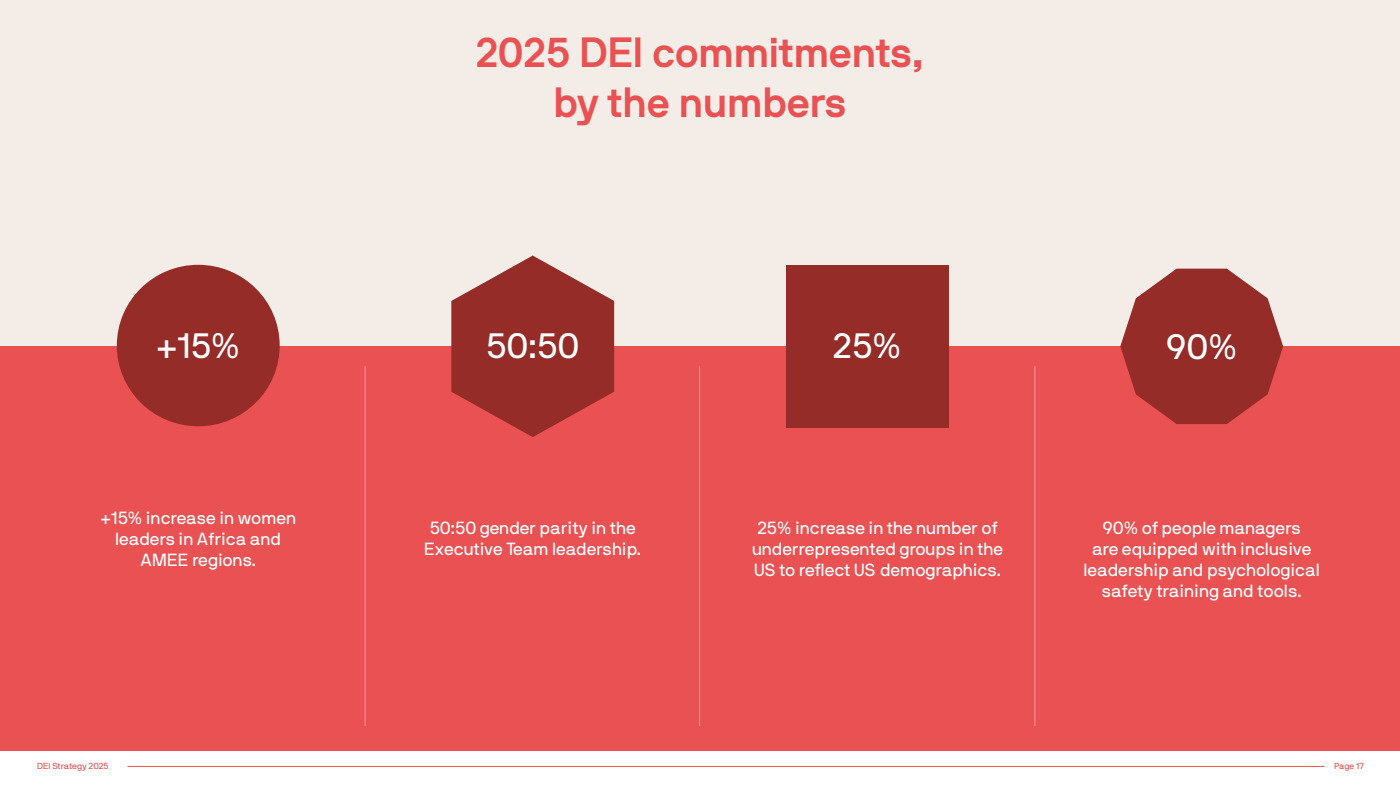
<style>
.page{position:relative;width:1400px;height:788px;background:#fff}
.page>*{position:absolute;margin:0;border:0;box-sizing:border-box;transform-origin:0 0}
.t1{font:700 42px/50.4px "NB International Pro";color:#ea5152;text-align:center}
.t2{font:35px "NB International Pro";color:#fff}
.t3{font:17.5px/21px "NB International Pro";color:#fff;text-align:center}
.t4{font:8.75px "NB International Pro";color:#ea5152}
</style>
<div class="page">
<div style="left:0;top:0;width:1400px;height:750px;background:#f4ede7"></div>
<div style="left:0;top:346px;width:1400px;height:404px;background:#ea5152"></div>
<svg style="left:1120px;top:268px;width:163px;height:156px"></svg>
<div style="left:786px;top:265px;width:163px;height:163px;background:#962c27"></div>
<svg style="left:451px;top:255px;width:163px;height:182px"></svg>
<hr style="left:365px;top:366px;width:1px;height:359px;background:#f3999a">
<hr style="left:699px;top:366px;width:1px;height:359px;background:#f3999a">
<hr style="left:1035px;top:366px;width:1px;height:359px;background:#f3999a">
<div style="left:117px;top:265px;width:163px;height:161px;background:#962c27;border-radius:50%"></div>
<hr style="left:127px;top:766px;width:1197px;height:1px;background:#ea5152">
<h2 class="t2" style="left:156px;top:326px;width:86px">+15%</h2>
<h1 class="t1" style="left:476px;top:27px;width:449px">2025 DEI commitments, by the numbers</h1>
<h2 class="t2" style="left:486px;top:326px;width:95px">50:50</h2>
<h2 class="t2" style="left:833px;top:326px;width:70px">25%</h2>
<h2 class="t2" style="left:1166px;top:327px;width:73px">90%</h2>
<p class="t3" style="left:100px;top:507px;width:197px">+15% increase in women leaders in Africa and<br>AMEE regions.</p>
<p class="t3" style="left:424px;top:517px;width:219px">50:50 gender parity in the<br>Executive Team leadership.</p>
<p class="t3" style="left:1084px;top:517px;width:238px">90% of people managers<br>are equipped with inclusive leadership and psychological safety training and tools.</p>
<p class="t3" style="left:752px;top:517px;width:252px">25% increase in the number of underrepresented groups in the<br>US to reflect US demographics.</p>
<p class="t4" style="left:37px;top:761px;width:73px">DEI Strategy 2025</p>
<p class="t4" style="left:1334px;top:761px;width:31px">Page 17</p>
</div>
